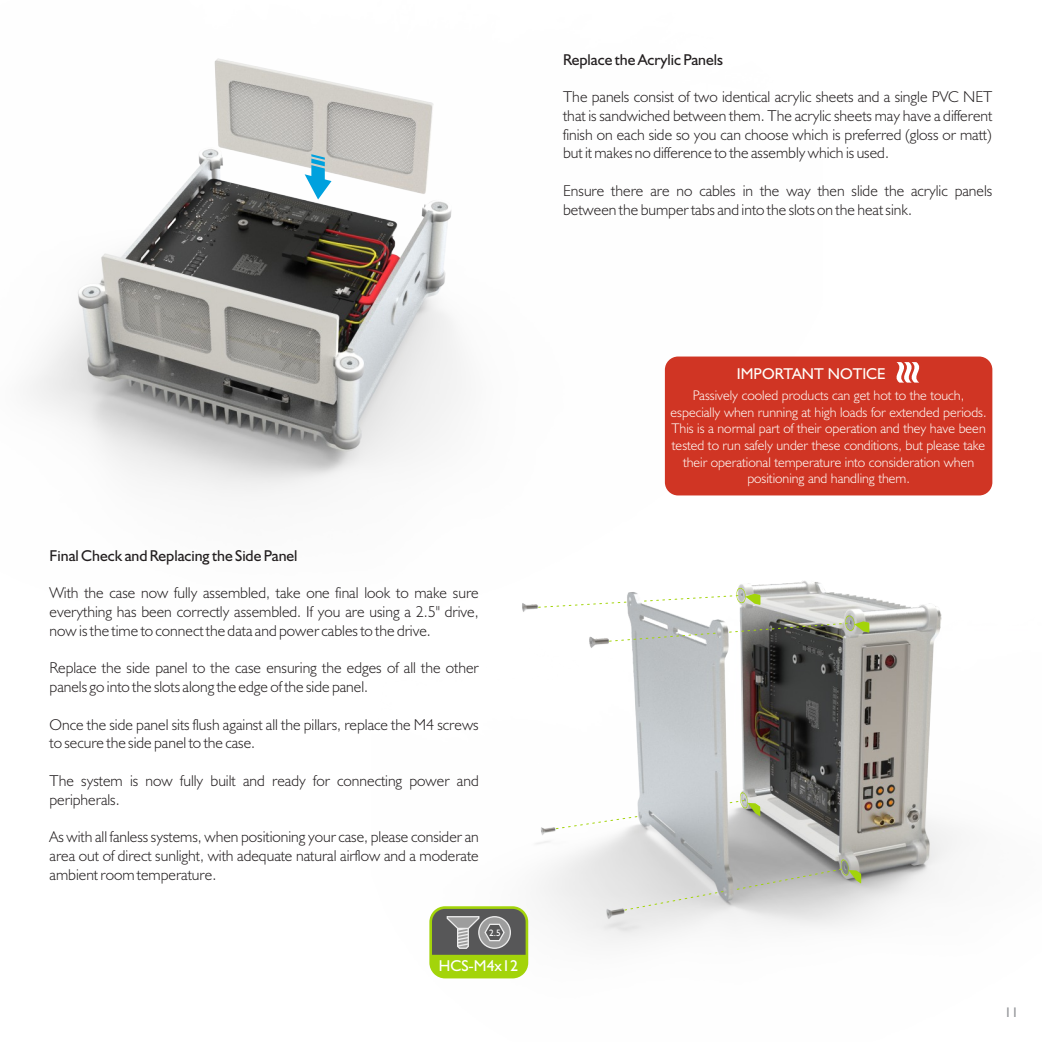
<style>
.page{position:relative;width:1042px;height:1042px;background:#fff}
.page>*{position:absolute;margin:0;border:0;box-sizing:border-box;transform-origin:0 0}
.t1{font:300 15.75px/18.7px "Humanist 521 BT";color:#231f20}
.t2{font:15.75px "Humanist 521 BT";color:#231f20}
.t3{font:15.75px "Humanist 521 BT";color:#fffefa}
.t4{font:15.75px "Humanist 521 BT Roman 2";color:#fff}
.t5{font:300 14px/16.6px "Humanist 521 BT";color:#fffefa;text-align:center}
.t6{font:14px "Humanist 521 BT";color:#939598}
.t7{font:9.28px "Humanist 521 BT Roman 2";color:#fff}
</style>
<div class="page">
<img style="left:30px;top:58px;width:792px;height:438px">
<img style="left:442px;top:581px;width:515px;height:398px">
<div style="left:665px;top:356px;width:327px;height:139px;background:#d03524;border-radius:13px"></div>
<svg style="left:896px;top:362px;width:24px;height:21px"></svg>
<svg style="left:429px;top:906px;width:99px;height:72px"></svg>
<svg style="left:643px;top:587px;width:117px;height:21px"></svg>
<svg style="left:555px;top:815px;width:84px;height:14px"></svg>
<svg style="left:728px;top:614px;width:141px;height:21px"></svg>
<svg style="left:736px;top:857px;width:125px;height:33px"></svg>
<svg style="left:729px;top:790px;width:31px;height:29px"></svg>
<svg style="left:624px;top:890px;width:100px;height:21px"></svg>
<svg style="left:608px;top:632px;width:111px;height:10px"></svg>
<svg style="left:538px;top:601px;width:92px;height:7px"></svg>
<svg style="left:305px;top:154px;width:26px;height:45px"></svg>
<p class="t2" style="left:563px;top:53px;width:161px">Replace the Acrylic Panels</p>
<p class="t1" style="left:563px;top:89px;width:431px;text-align:justify">The panels consist of two identical acrylic sheets and a single PVC NET that is sandwiched between them. The acrylic sheets may have a different finish on each side so you can choose which is preferred (gloss or matt) but it makes no difference to the assembly which is used.</p>
<p class="t1" style="left:563px;top:183px;width:431px">Ensure there are no cables in the way then slide the acrylic panels between the bumper tabs and into the slots on the heat sink.</p>
<p class="t2" style="left:50px;top:549px;width:249px">Final Check and Replacing the Side Panel</p>
<p class="t1" style="left:50px;top:585px;width:431px;text-align:justify">With the case now fully assembled, take one final look to make sure everything has been correctly assembled. If you are using a 2.5" drive, now is the time to connect the data and power cables to the drive.</p>
<p class="t1" style="left:50px;top:660px;width:431px">Replace the side panel to the case ensuring the edges of all the other panels go into the slots along the edge of the side panel.</p>
<p class="t1" style="left:50px;top:716px;width:431px">Once the side panel sits flush against all the pillars, replace the M4 screws to secure the side panel to the case.</p>
<p class="t1" style="left:50px;top:772px;width:431px">The system is now fully built and ready for connecting power and peripherals.</p>
<p class="t1" style="left:50px;top:829px;width:431px;text-align:justify">As with all fanless systems, when positioning your case, please consider an area out of direct sunlight, with adequate natural airflow and a moderate ambient room temperature.</p>
<p class="t7" style="left:489px;top:928px;width:13px">2.5</p>
<p class="t4" style="left:439px;top:959px;width:81px">HCS-M4x12</p>
<p class="t3" style="left:737px;top:367px;width:150px">IMPORTANT NOTICE</p>
<p class="t5" style="left:670px;top:388px;width:317px">Passively cooled products can get hot to the touch, especially when running at high loads for extended periods.<br>This is a normal part of their operation and they have been tested to run safely under these conditions, but please take their operational temperature into consideration when positioning and handling them.</p>
<p class="t6" style="left:1004px;top:1006px;width:16px">11</p>
</div>
